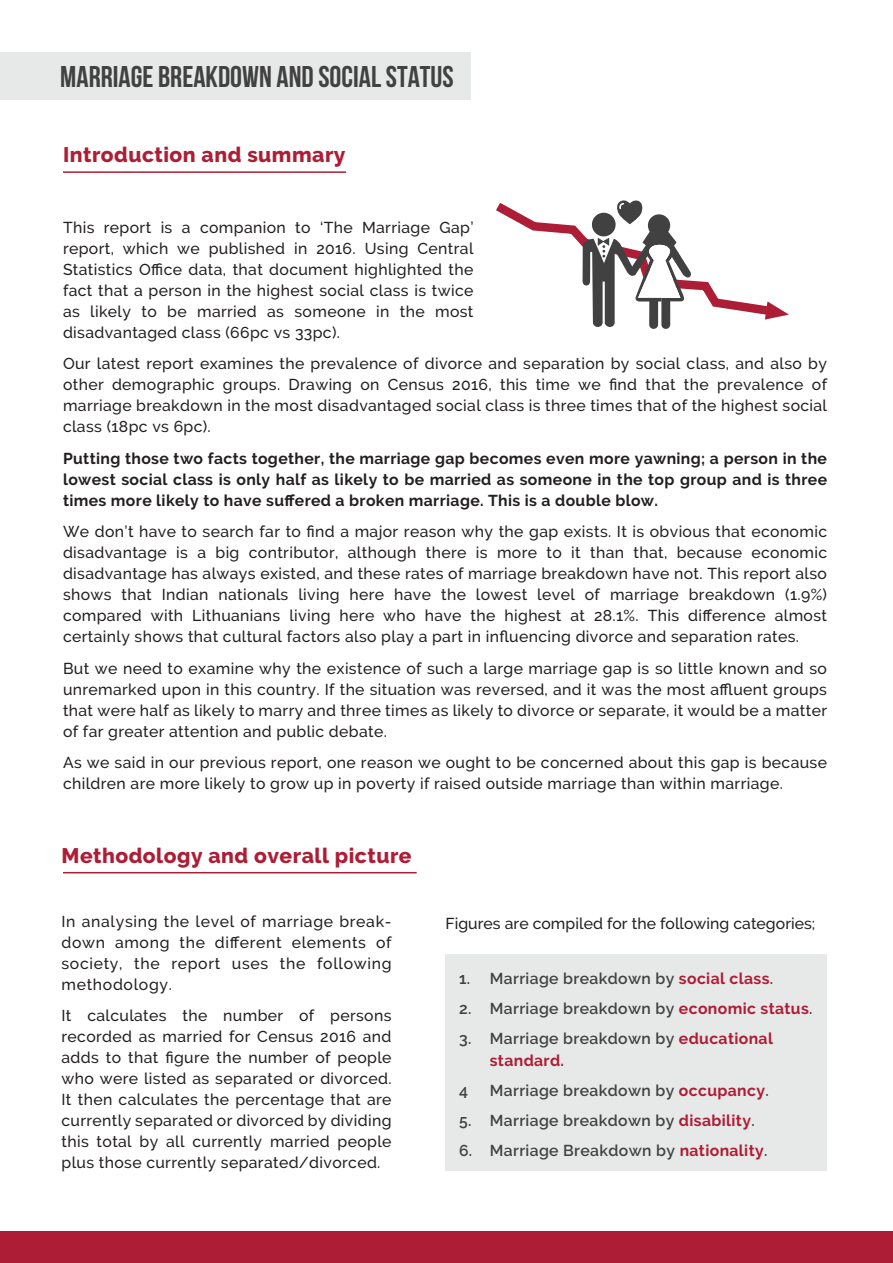
<style>
.page{position:relative;width:893px;height:1263px;background:#fff}
.page>*{position:absolute;margin:0;border:0;box-sizing:border-box;transform-origin:0 0}
.t1{font:700 30px "Bebas Neue";color:#414142}
.t2{font:800 21px "Raleway";letter-spacing:.025em;color:#ad1d36}
.t3{font:500 15.75px/21px "Raleway";letter-spacing:.025em;color:#231f20;text-align:justify}
.t4{font:700 15.75px/21px "Raleway";letter-spacing:.025em;color:#231f20;text-align:justify}
.t5{font:600 15.75px/22.5px "Raleway";letter-spacing:.025em;color:#414142}
.t6{font:500 15.75px "Raleway";letter-spacing:.005em;color:#231f20}
.s1{font-weight:700;color:#ad1d36}
</style>
<div class="page">
<div style="left:446px;top:955px;width:381px;height:216px;background:#e7e8e8"></div>
<div style="left:0;top:52px;width:470px;height:47px;background:#e7e8e8"></div>
<div style="left:0;top:1231px;width:893px;height:32px;background:#ad1d36"></div>
<hr style="left:63px;top:171px;width:283px;height:2px;background:#ad1d36">
<hr style="left:63px;top:872px;width:354px;height:1px;background:#ad1d36">
<svg style="left:496px;top:200px;width:293px;height:129px"></svg>
<h1 class="t1" style="left:60px;top:60px;width:395px">MARRIAGE BREAKDOWN AND SOCIAL STATUS</h1>
<h2 class="t2" style="left:63px;top:143px;width:284px">Introduction and summary</h2>
<p class="t3" style="left:63px;top:217px;width:412px">This report is a companion to ‘The Marriage Gap’ report, which we published in 2016. Using Central Statistics Office data, that document highlighted the fact that a person in the highest social class is twice as likely to be married as someone in the most disadvantaged class (66pc vs 33pc).</p>
<p class="t3" style="left:63px;top:353px;width:766px">Our latest report examines the prevalence of divorce and separation by social class, and also by other demographic groups. Drawing on Census 2016, this time we find that the prevalence of marriage breakdown in the most disadvantaged social class is three times that of the highest social class (18pc vs 6pc).</p>
<p class="t4" style="left:63px;top:448px;width:766px">Putting those two facts together, the marriage gap becomes even more yawning; a person in the lowest social class is only half as likely to be married as someone in the top group and is three times more likely to have suffered a broken marriage. This is a double blow.</p>
<p class="t3" style="left:63px;top:521px;width:766px">We don’t have to search far to find a major reason why the gap exists. It is obvious that economic disadvantage is a big contributor, although there is more to it than that, because economic disadvantage has always existed, and these rates of marriage breakdown have not. This report also shows that Indian nationals living here have the lowest level of marriage breakdown (1.9%) compared with Lithuanians living here who have the highest at 28.1%. This difference almost certainly shows that cultural factors also play a part in influencing divorce and separation rates.</p>
<p class="t3" style="left:63px;top:658px;width:766px">But we need to examine why the existence of such a large marriage gap is so little known and so unremarked upon in this country. If the situation was reversed, and it was the most affluent groups that were half as likely to marry and three times as likely to divorce or separate, it would be a matter of far greater attention and public debate.</p>
<p class="t3" style="left:63px;top:752px;width:765px">As we said in our previous report, one reason we ought to be concerned about this gap is because children are more likely to grow up in poverty if raised outside marriage than within marriage.</p>
<h2 class="t2" style="left:62px;top:844px;width:352px">Methodology and overall picture</h2>
<p class="t3" style="left:62px;top:911px;width:332px">In analysing the level of marriage break&shy;down among the different elements of society, the report uses the following methodology.</p>
<p class="t3" style="left:62px;top:1005px;width:332px">It calculates the number of persons recorded as married for Census 2016 and adds to that figure the number of people who were listed as separated or divorced.<br>It then calculates the percentage that are currently separated or divorced by dividing this total by all currently married people plus those currently separated/divorced.</p>
<p class="t6" style="left:446px;top:914px;width:371px">Figures are compiled for the following categories;</p>
<p class="t5" style="left:459px;top:967px;width:316px">1. Marriage breakdown by <span class="s1">social class</span>.</p>
<p class="t5" style="left:459px;top:997px;width:355px">2. Marriage breakdown by <span class="s1">economic status</span>.</p>
<p class="t5" style="left:490px;top:1027px;width:285px;text-indent:-31px">3. Marriage breakdown by <span class="s1">educational standard.</span></p>
<p class="t5" style="left:459px;top:1079px;width:10px">4</p>
<p class="t5" style="left:490px;top:1079px;width:280px">Marriage breakdown by <span class="s1">occupancy</span>.</p>
<p class="t5" style="left:459px;top:1109px;width:297px">5. Marriage breakdown by <span class="s1">disability</span>.</p>
<p class="t5" style="left:459px;top:1139px;width:310px">6. Marriage Breakdown by <span class="s1">nationality</span>.</p>
</div>
